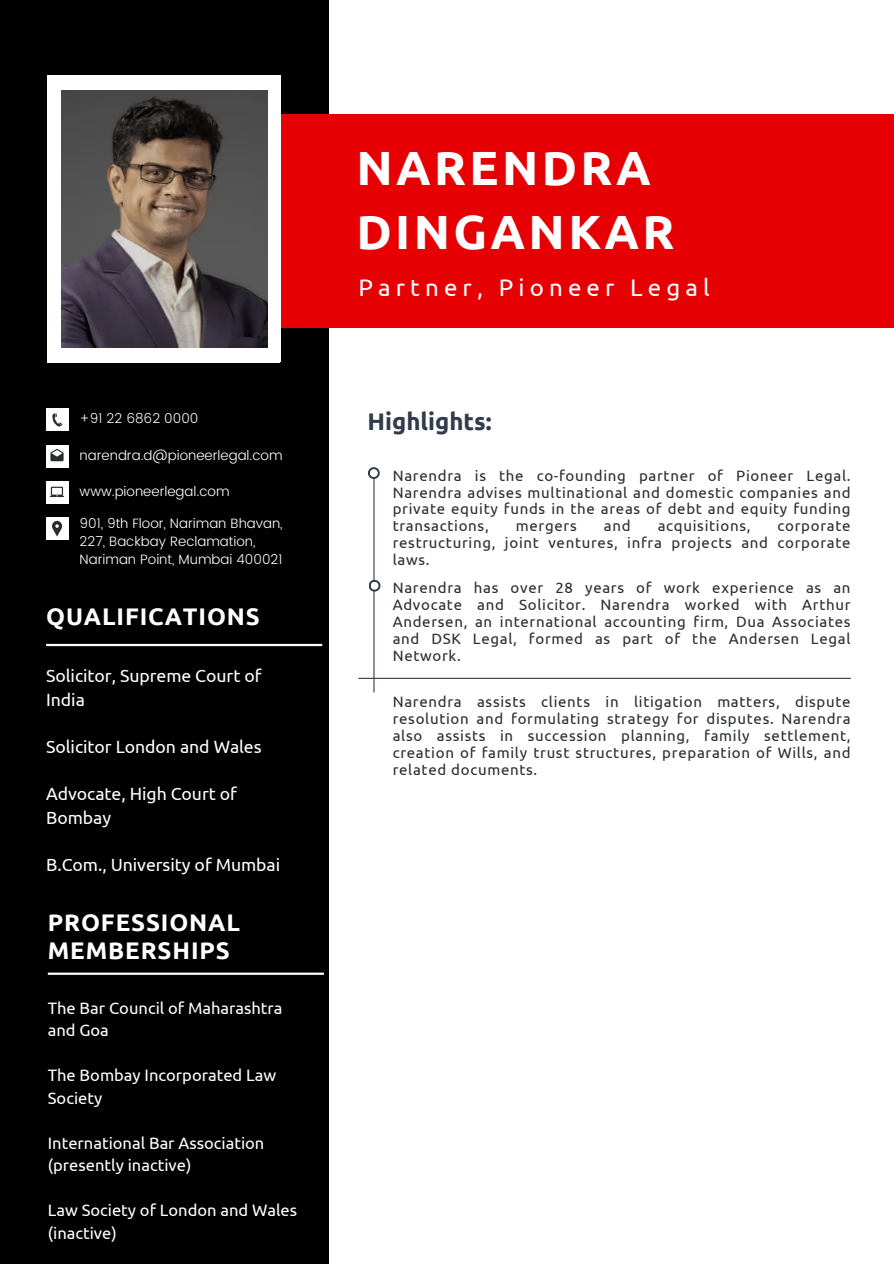
<style>
.page{position:relative;width:894px;height:1264px;background:#fff}
.page>*{position:absolute;margin:0;border:0;box-sizing:border-box;transform-origin:0 0}
.t1{font:700 48px/64.2px "Ubuntu";letter-spacing:.07em;color:#fff}
.t2{font:700 24px/28.2px "Ubuntu";letter-spacing:.035em;color:#fff}
.t3{font:24px "Ubuntu";letter-spacing:.215em;color:#fff}
.t4{font:700 24px "Ubuntu";color:#323b4c}
.t5{font:17.7px/23.7px "Ubuntu";letter-spacing:-.005em;color:#fff}
.t6{font:16.5px/22.5px "Ubuntu";color:#fff}
.t7{font:15px/17px "Ubuntu";letter-spacing:.045em;color:#292d2d;text-align:justify}
.t8{font:300 13.5px/18px "Poppins";color:#fff}
</style>
<div class="page">
<div style="left:0;top:0;width:328px;height:1263px;background:#000"></div>
<div style="left:270px;top:114px;width:623px;height:214px;background:#e60003"></div>
<hr style="left:373px;top:475px;width:1px;height:217px;background:#323b4c">
<svg style="left:368px;top:467px;width:11px;height:12px"></svg>
<div style="left:370px;top:469px;width:7px;height:8px;background:#fff;border-radius:50%"></div>
<div style="left:48px;top:76px;width:232px;height:286px;background:#fff"></div>
<img style="left:61px;top:91px;width:206px;height:256px">
<hr style="left:46px;top:644px;width:276px;height:2px;background:#fff">
<hr style="left:48px;top:972px;width:276px;height:2px;background:#fff">
<svg style="left:368px;top:580px;width:12px;height:11px"></svg>
<div style="left:370px;top:581px;width:8px;height:8px;background:#fff;border-radius:50%"></div>
<div style="left:46px;top:517px;width:22px;height:22px;background:#fff"></div>
<svg style="left:52px;top:521px;width:10px;height:15px"></svg>
<div style="left:46px;top:409px;width:22px;height:22px;background:#fff"></div>
<svg style="left:52px;top:413px;width:10px;height:14px"></svg>
<div style="left:46px;top:445px;width:22px;height:22px;background:#fff"></div>
<svg style="left:50px;top:449px;width:14px;height:12px"></svg>
<div style="left:46px;top:481px;width:22px;height:22px;background:#fff"></div>
<svg style="left:50px;top:486px;width:14px;height:11px"></svg>
<hr style="left:358px;top:677px;width:492px;height:2px;background:#323b4c">
<p class="t8" style="left:80px;top:409px;width:120px">+91 22 6862 0000</p>
<p class="t8" style="left:80px;top:446px;width:204px">narendra.d@pioneerlegal.com</p>
<p class="t8" style="left:80px;top:482px;width:151px">www.pioneerlegal.com</p>
<p class="t8" style="left:80px;top:514px;width:204px">901, 9th Floor, Nariman Bhavan,<br>227, Backbay Reclamation,<br>Nariman Point, Mumbai 400021</p>
<p class="t2" style="left:46px;top:602px;width:215px">QUALIFICATIONS</p>
<p class="t5" style="left:46px;top:663px;width:217px">Solicitor, Supreme Court of<br>India</p>
<p class="t5" style="left:46px;top:734px;width:217px">Solicitor London and Wales</p>
<p class="t5" style="left:46px;top:782px;width:192px">Advocate, High Court of<br>Bombay</p>
<p class="t5" style="left:46px;top:852px;width:235px">B.Com., University of Mumbai</p>
<p class="t2" style="left:48px;top:908px;width:194px">PROFESSIONAL<br>MEMBERSHIPS</p>
<p class="t6" style="left:48px;top:996px;width:236px">The Bar Council of Maharashtra and Goa</p>
<p class="t6" style="left:48px;top:1063px;width:230px">The Bombay Incorporated Law<br>Society</p>
<p class="t6" style="left:48px;top:1131px;width:218px">International Bar Association (presently inactive)</p>
<p class="t6" style="left:48px;top:1198px;width:251px">Law Society of London and Wales (inactive)</p>
<p class="t1" style="left:356px;top:135px;width:319px">NARENDRA<br>DINGANKAR</p>
<p class="t3" style="left:358px;top:274px;width:353px">Partner, Pioneer Legal</p>
<p class="t4" style="left:367px;top:408px;width:126px">Highlights:</p>
<p class="t7" style="left:392px;top:466px;width:459px">Narendra is the co-founding partner of Pioneer Legal.<br>Narendra advises multinational and domestic companies and private equity funds in the areas of debt and equity funding transactions,</p>
<p class="t7" style="left:515px;top:517px;width:62px">mergers</p>
<p class="t7" style="left:603px;top:517px;width:28px">and</p>
<p class="t7" style="left:657px;top:517px;width:94px">acquisitions,</p>
<p class="t7" style="left:392px;top:517px;width:459px;text-indent:385px">corporate restructuring, joint ventures, infra projects and corporate laws.</p>
<p class="t7" style="left:392px;top:579px;width:459px">Narendra has over 28 years of work experience as an Advocate and Solicitor. Narendra worked with Arthur Andersen, an international accounting firm, Dua Associates and DSK Legal, formed as part of the Andersen Legal Network.</p>
<p class="t7" style="left:392px;top:693px;width:459px">Narendra assists clients in litigation matters, dispute resolution and formulating strategy for disputes. Narendra also assists in succession planning, family settlement, creation of family trust structures, preparation of Wills, and related documents.</p>
</div>
